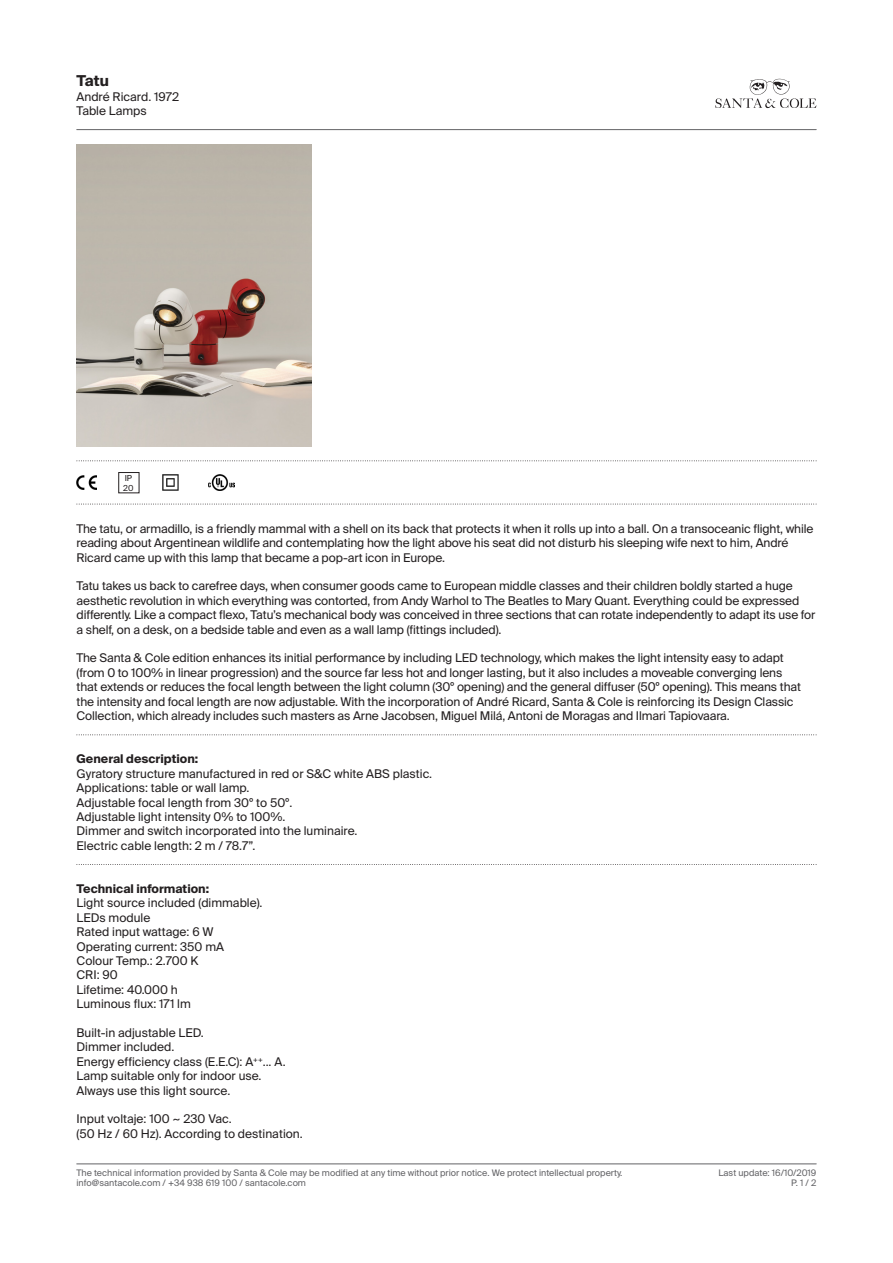
<style>
.page{position:relative;width:893px;height:1263px;background:#fff}
.page>*{position:absolute;margin:0;border:0;box-sizing:border-box;transform-origin:0 0}
.t1{font:700 15px "Suisse Intl";color:#231f20}
.t2{font:12px/14.4px "Suisse Intl";letter-spacing:-.01em;color:#231f20}
.t3{font:9px "Suisse Intl";color:#636366}
.t4{font:8.25px "Suisse Intl";color:#231f20}
.s1{font-weight:700}
</style>
<div class="page">
<svg style="left:715px;top:79px;width:101px;height:29px"></svg>
<hr style="left:77px;top:129px;width:739px;height:1px;background:#636366">
<hr style="left:77px;top:1163px;width:739px;height:1px;background:#636366">
<svg style="left:77px;top:460px;width:740px;height:1px"></svg>
<svg style="left:77px;top:504px;width:740px;height:1px"></svg>
<svg style="left:77px;top:864px;width:740px;height:1px"></svg>
<svg style="left:77px;top:734px;width:740px;height:1px"></svg>
<img style="left:77px;top:144px;width:234px;height:302px">
<img style="left:77px;top:475px;width:19px;height:14px">
<img style="left:162px;top:474px;width:17px;height:17px">
<img style="left:208px;top:474px;width:27px;height:16px">
<p class="t1" style="left:77px;top:72px;width:34px">Tatu</p>
<p class="t2" style="left:77px;top:89px;width:104px">André Ricard. 1972<br>Table Lamps</p>
<p class="t4" style="left:125px;top:473px;width:9px">IP</p>
<p class="t4" style="left:123px;top:483px;width:12px">20</p>
<p class="t2" style="left:77px;top:521px;width:738px">The tatu, or armadillo, is a friendly mammal with a shell on its back that protects it when it rolls up into a ball. On a transoceanic flight, while reading about Argentinean wildlife and contemplating how the light above his seat did not disturb his sleeping wife next to him, André<br>Ricard came up with this lamp that became a pop-art icon in Europe.</p>
<p class="t2" style="left:77px;top:579px;width:740px">Tatu takes us back to carefree days, when consumer goods came to European middle classes and their children boldly started a huge aesthetic revolution in which everything was contorted, from Andy Warhol to The Beatles to Mary Quant. Everything could be expressed differently. Like a compact flexo, Tatu’s mechanical body was conceived in three sections that can rotate independently to adapt its use for a shelf, on a desk, on a bedside table and even as a wall lamp (fittings included).</p>
<p class="t2" style="left:77px;top:651px;width:726px">The Santa &amp; Cole edition enhances its initial performance by including LED technology, which makes the light intensity easy to adapt (from 0 to 100% in linear progression) and the source far less hot and longer lasting, but it also includes a moveable converging lens that extends or reduces the focal length between the light column (30º opening) and the general diffuser (50º opening). This means that the intensity and focal length are now adjustable. With the incorporation of André Ricard, Santa &amp; Cole is reinforcing its Design Classic Collection, which already includes such masters as Arne Jacobsen, Miguel Milá, Antoni de Moragas and Ilmari Tapiovaara.</p>
<p class="t2" style="left:77px;top:752px;width:357px"><span class="s1">General description:<br></span>Gyratory structure manufactured in red or S&amp;C white ABS plastic.</p>
<p class="t2" style="left:77px;top:781px;width:175px">Applications: table or wall lamp.</p>
<p class="t2" style="left:77px;top:795px;width:217px">Adjustable focal length from 30º to 50º.</p>
<p class="t2" style="left:77px;top:809px;width:210px">Adjustable light intensity 0% to 100%.</p>
<p class="t2" style="left:77px;top:824px;width:282px">Dimmer and switch incorporated into the luminaire.</p>
<p class="t2" style="left:77px;top:838px;width:181px">Electric cable length: 2 m / 78.7”.</p>
<p class="t2" style="left:77px;top:881px;width:188px"><span class="s1">Technical information:<br></span>Light source included (dimmable).</p>
<p class="t2" style="left:77px;top:910px;width:75px">LEDs module</p>
<p class="t2" style="left:77px;top:925px;width:139px">Rated input wattage: 6 W</p>
<p class="t2" style="left:77px;top:939px;width:149px">Operating current: 350 mA</p>
<p class="t2" style="left:77px;top:953px;width:124px">Colour Temp.: 2.700 K</p>
<p class="t2" style="left:77px;top:968px;width:43px">CRI: 90</p>
<p class="t2" style="left:77px;top:982px;width:103px">Lifetime: 40.000 h</p>
<p class="t2" style="left:77px;top:997px;width:116px">Luminous flux: 171 lm</p>
<p class="t2" style="left:77px;top:1025px;width:129px">Built-in adjustable LED.</p>
<p class="t2" style="left:77px;top:1040px;width:99px">Dimmer included.</p>
<p class="t2" style="left:77px;top:1054px;width:211px">Energy efficiency class (E.E.C): A<sup>++</sup>... A.</p>
<p class="t2" style="left:77px;top:1069px;width:187px">Lamp suitable only for indoor use.</p>
<p class="t2" style="left:77px;top:1083px;width:155px">Always use this light source.</p>
<p class="t2" style="left:77px;top:1112px;width:157px">Input voltaje: 100 ~ 230 Vac.</p>
<p class="t2" style="left:77px;top:1126px;width:228px">(50 Hz / 60 Hz). According to destination.</p>
<p class="t3" style="left:77px;top:1167px;width:547px">The technical information provided by Santa &amp; Cole may be modified at any time without prior notice. We protect intellectual property.</p>
<p class="t3" style="left:718px;top:1167px;width:99px">Last update: 16/10/2019</p>
<p class="t3" style="left:77px;top:1178px;width:231px">info@santacole.com / +34 938 619 100 / santacole.com</p>
<p class="t3" style="left:791px;top:1178px;width:27px">P. 1 / 2</p>
</div>
